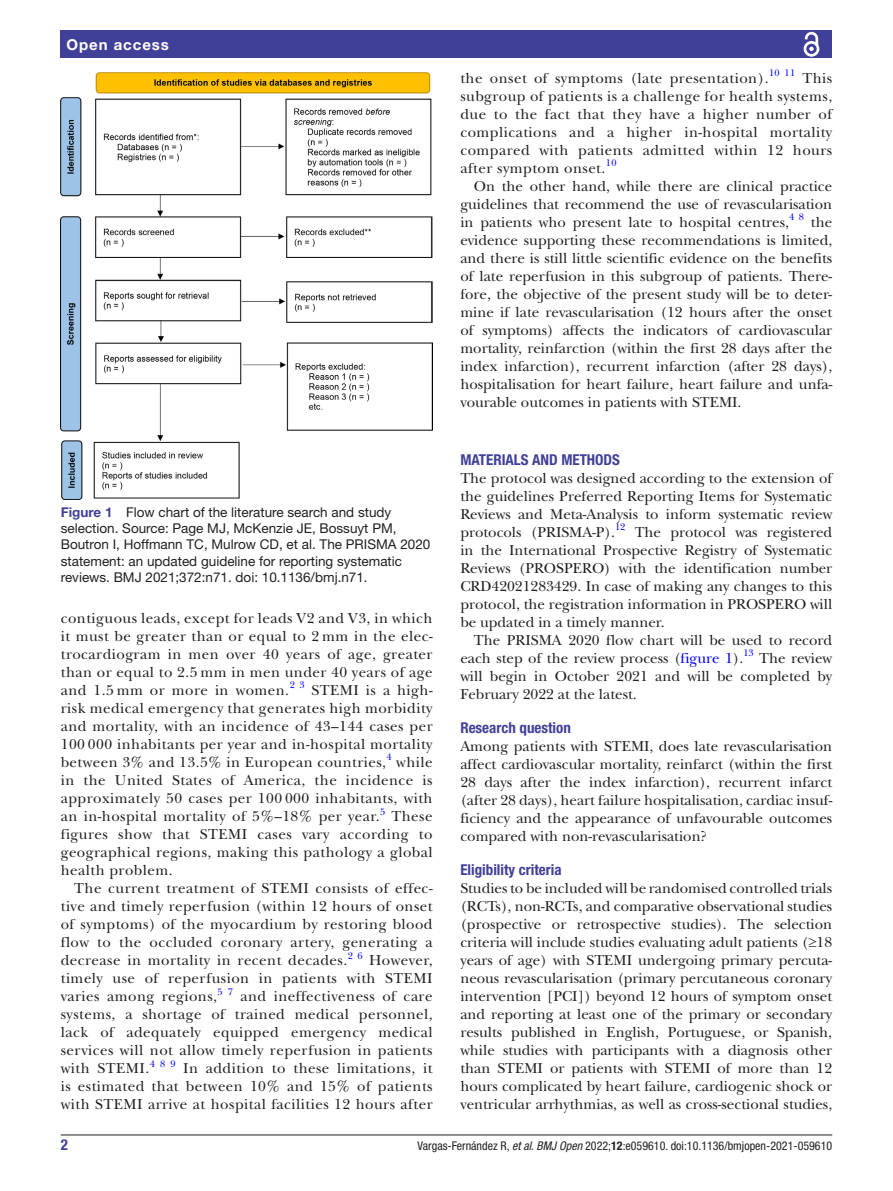
<style>
.page{position:relative;width:893px;height:1191px;background:#fff}
.page>*{position:absolute;margin:0;border:0;box-sizing:border-box;transform-origin:0 0}
.t1{font:15px/18px "New Baskerville";letter-spacing:.03em;color:#231f20;text-align:justify}
.t2{font:15px/18px "New Baskerville";color:#231f20}
.t3{font:700 condensed 15px "Helvetica Neue LT Std";color:#414099}
.t4{font:700 15px "Helvetica Neue LT Std";letter-spacing:.065em;color:#fff}
.t5{font:13.5px/16.2px "Helvetica Neue LT Std";color:#231f20}
.t6{font:condensed 12px "Helvetica Neue LT Std";color:#231f20}
.t7{font:9.9px "New Baskerville";color:#00f}
.s1{font-weight:700;color:#414099}
.s2{color:#00f}
.s3{font-style:italic}
.s4{font-weight:700}
</style>
<div class="page">
<hr style="left:61px;top:1134px;width:771px;height:1px;background:#231f20">
<div style="left:61px;top:31px;width:771px;height:27px;background:#414099"></div>
<svg style="left:803px;top:31px;width:17px;height:26px"></svg>
<img style="left:61px;top:73px;width:372px;height:426px">
<p class="t4" style="left:66px;top:35px;width:104px">Open access</p>
<p class="t5" style="left:61px;top:504px;width:371px"><span class="s1">Figure 1</span> Flow chart of the literature search and study selection. Source: Page MJ, McKenzie JE, Bossuyt PM, Boutron I, Hoffmann TC, Mulrow CD, et al. The PRISMA 2020 statement: an updated guideline for reporting systematic reviews. BMJ 2021;372:n71. doi: 10.1136/bmj.n71.</p>
<p class="t1" style="left:61px;top:609px;width:373px">contiguous leads, except for leads V2 and V3, in which it must be greater than or equal to 2 mm in the elec&shy;trocardiogram in men over 40 years of age, greater than or equal to 2.5 mm in men under 40 years of age and 1.5 mm or more in women.</p>
<p class="t7" style="left:290px;top:679px;width:16px">2 3</p>
<p class="t1" style="left:61px;top:681px;width:373px;text-indent:251px">STEMI is a high&shy;risk medical emergency that generates high morbidity and mortality, with an incidence of 43–144 cases per 100 000 inhabitants per year and in-hospital mortality between 3% and 13.5% in European countries,</p>
<p class="t7" style="left:387px;top:751px;width:7px">4</p>
<p class="t1" style="left:61px;top:753px;width:373px;text-indent:336px">while in the United States of America, the incidence is approximately 50 cases per 100 000 inhabitants, with an in-hospital mortality of 5%–18% per year.</p>
<p class="t7" style="left:380px;top:805px;width:7px">5</p>
<p class="t1" style="left:61px;top:807px;width:373px;text-indent:331px">These figures show that STEMI cases vary according to geographical regions, making this pathology a global health problem.</p>
<p class="t1" style="left:61px;top:879px;width:373px;text-indent:14px">The current treatment of STEMI consists of effec&shy;tive and timely reperfusion (within 12 hours of onset of symptoms) of the myocardium by restoring blood flow to the occluded coronary artery, generating a decrease in mortality in recent decades.</p>
<p class="t7" style="left:348px;top:949px;width:16px">2 6</p>
<p class="t1" style="left:61px;top:951px;width:373px;text-indent:308px">However, timely use of reperfusion in patients with STEMI varies among regions,</p>
<p class="t7" style="left:218px;top:985px;width:17px">5 7</p>
<p class="t1" style="left:61px;top:987px;width:373px;text-indent:180px">and ineffectiveness of care systems, a shortage of trained medical personnel, lack of adequately equipped emergency medical services will not allow timely reperfusion in patients with STEMI.</p>
<p class="t7" style="left:150px;top:1057px;width:27px">4 8 9</p>
<p class="t1" style="left:61px;top:1059px;width:373px;text-indent:122px">In addition to these limitations, it is estimated that between 10% and 15% of patients with STEMI arrive at hospital facilities 12 hours after</p>
<p class="t1" style="left:460px;top:69px;width:336px">the onset of symptoms (late presentation).<sup>10</sup> <sup>11</sup></p>
<p class="t1" style="left:460px;top:69px;width:373px;text-indent:342px">This subgroup of patients is a challenge for health systems, due to the fact that they have a higher number of complications and a higher in-hospital mortality compared with patients admitted within 12 hours after symptom onset.</p>
<p class="t7" style="left:606px;top:157px;width:12px">10</p>
<p class="t1" style="left:460px;top:177px;width:373px;text-indent:14px">On the other hand, while there are clinical practice guidelines that recommend the use of revascularisation in patients who present late to hospital centres,</p>
<p class="t7" style="left:789px;top:211px;width:16px">4 8</p>
<p class="t1" style="left:460px;top:213px;width:373px;text-indent:351px">the evidence supporting these recommendations is limited, and there is still little scientific evidence on the benefits of late reperfusion in this subgroup of patients. There&shy;fore, the objective of the present study will be to deter&shy;mine if late revascularisation (12 hours after the onset of symptoms) affects the indicators of cardiovascular mortality, reinfarction (within the first 28 days after the index infarction), recurrent infarction (after 28 days), hospitalisation for heart failure, heart failure and unfa&shy;vourable outcomes in patients with STEMI.</p>
<p class="t3" style="left:460px;top:450px;width:161px">MATERIALS AND METHODS</p>
<p class="t1" style="left:460px;top:469px;width:373px">The protocol was designed according to the extension of the guidelines Preferred Reporting Items for Systematic Reviews and Meta-Analysis to inform systematic review protocols (PRISMA-P).<sup>12</sup></p>
<p class="t1" style="left:460px;top:523px;width:373px;text-indent:174px">The protocol was registered in the International Prospective Registry of Systematic Reviews (PROSPERO) with the identification number CRD42021283429. In case of making any changes to this protocol, the registration information in PROSPERO will be updated in a timely manner.</p>
<p class="t2" style="left:460px;top:631px;width:373px;text-indent:14px">The PRISMA 2020 flow chart will be used to record each step of the review process (<span class="s2">figure 1</span>).</p>
<p class="t7" style="left:743px;top:647px;width:12px">13</p>
<p class="t1" style="left:460px;top:649px;width:373px;text-indent:299px">The review will begin in October 2021 and will be completed by February 2022 at the latest.</p>
<p class="t3" style="left:460px;top:718px;width:112px">Research question</p>
<p class="t1" style="left:460px;top:737px;width:373px">Among patients with STEMI, does late revascularisation affect cardiovascular mortality, reinfarct (within the first 28 days after the index infarction), recurrent infarct (after 28 days), heart failure hospitalisation, cardiac insuf&shy;ficiency and the appearance of unfavourable outcomes compared with non-revascularisation?</p>
<p class="t3" style="left:460px;top:861px;width:103px">Eligibility criteria</p>
<p class="t1" style="left:460px;top:879px;width:373px">Studies to be included will be randomised controlled trials (RCTs), non-RCTs, and comparative observational studies (prospective or retrospective studies). The selection criteria will include studies evaluating adult patients (≥18 years of age) with STEMI undergoing primary percuta&shy;neous revascularisation (primary percutaneous coronary intervention [PCI]) beyond 12 hours of symptom onset and reporting at least one of the primary or secondary results published in English, Portuguese, or Spanish, while studies with participants with a diagnosis other than STEMI or patients with STEMI of more than 12 hours complicated by heart failure, cardiogenic shock or ventricular arrhythmias, as well as cross-sectional studies,</p>
<p class="t3" style="left:61px;top:1135px;width:9px">2</p>
<p class="t6" style="left:418px;top:1138px;width:416px">Vargas-Fernández R, <span class="s3">et al</span>. <span class="s3">BMJ Open</span> 2022;<span class="s4">12</span>:e059610. doi:10.1136/bmjopen-2021-059610</p>
</div>
